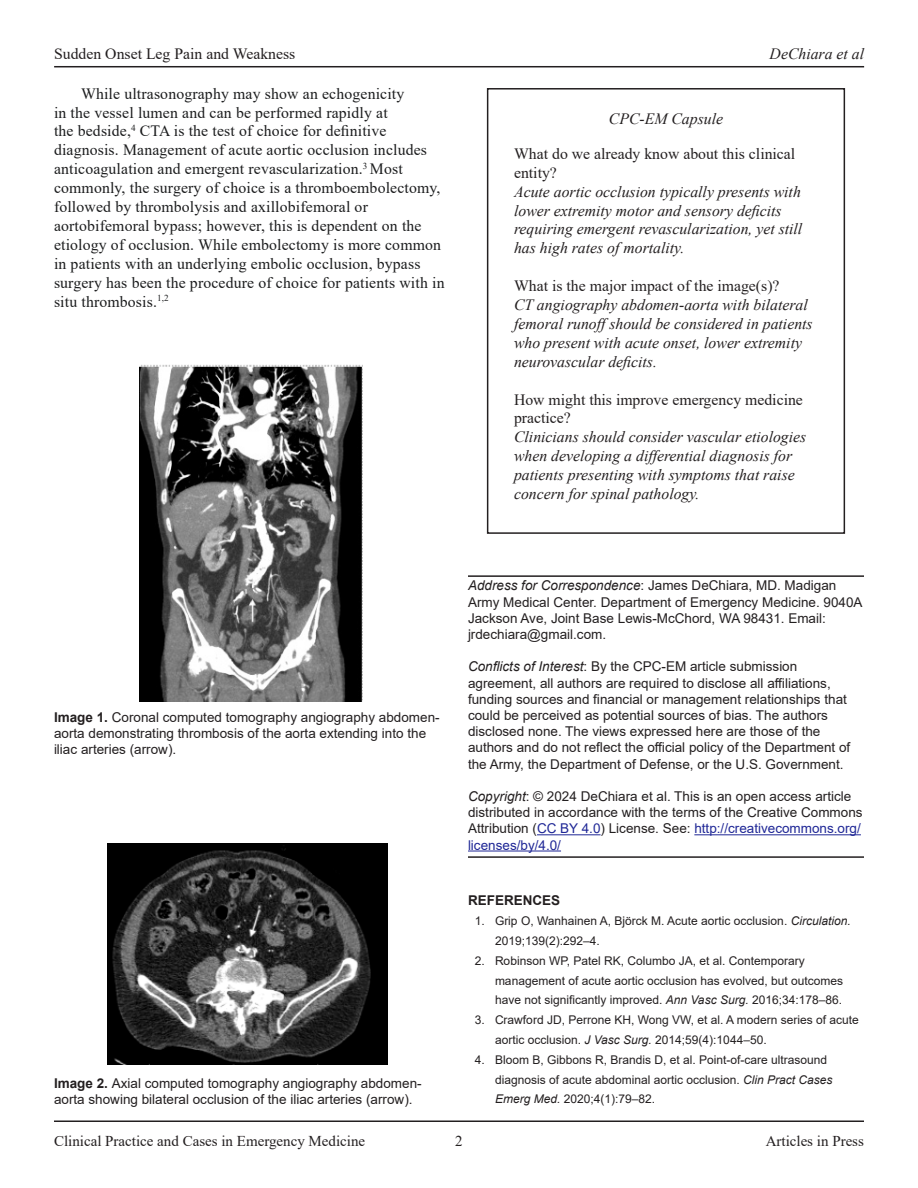
<style>
.page{position:relative;width:918px;height:1188px;background:#fff}
.page>*{position:absolute;margin:0;border:0;box-sizing:border-box;transform-origin:0 0}
.t1{font:15.75px/18.9px "Times New Roman";letter-spacing:.01em;color:#1c1d1e}
.Capsule_Summary_answer{font:italic 15.75px/18.9px "Times New Roman";color:#231f20}
.Capsule_Summary_answer-2{font:15.75px/18.9px "Times New Roman";color:#231f20}
.Body_Text__15{font:italic 15.75px "Times New Roman";color:#231f20}
.t2{font:15px "Times New Roman";color:#231f20}
.t3{font:13.5px/16.2px "Arial";color:#231f20}
.t4{font:700 13.5px "Arial";color:#231f20}
.t5{font:12px/19.8px "Arial";color:#231f20}
.s1{font-weight:700}
.s2{font-style:italic}
.s3{color:#1f2796}
</style>
<div class="page">
<hr style="left:54px;top:1120px;width:810px;height:2px;background:#231f20">
<hr style="left:54px;top:66px;width:810px;height:1px;background:#231f20">
<div style="left:487px;top:88px;width:358px;height:446px;border:2px solid #231f20"></div>
<img style="left:139px;top:364px;width:224px;height:337px">
<img style="left:107px;top:844px;width:280px;height:221px">
<hr style="left:468px;top:575px;width:396px;height:2px;background:#231f20">
<hr style="left:537px;top:834px;width:64px;height:1px;background:#1f2796">
<hr style="left:694px;top:834px;width:167px;height:1px;background:#1f2796">
<hr style="left:468px;top:856px;width:396px;height:2px;background:#231f20">
<hr style="left:468px;top:851px;width:93px;height:1px;background:#1f2796">
<p class="Capsule_Summary_answer-2" style="left:54px;top:44px;width:243px">Sudden Onset Leg Pain and Weakness</p>
<p class="Capsule_Summary_answer" style="left:770px;top:44px;width:96px">DeChiara et al</p>
<p class="t1" style="left:54px;top:83px;width:392px;text-indent:27px">While ultrasonography may show an echogenicity<br>in the vessel lumen and can be performed rapidly at<br>the bedside,<sup>4</sup> CTA is the test of choice for definitive diagnosis. Management of acute aortic occlusion includes anticoagulation and emergent revascularization.<sup>3</sup> Most commonly, the surgery of choice is a thromboembolectomy, followed by thrombolysis and axillobifemoral or aortobifemoral bypass; however, this is dependent on the etiology of occlusion. While embolectomy is more common in patients with an underlying embolic occlusion, bypass surgery has been the procedure of choice for patients with in situ thrombosis.<sup>1,2</sup></p>
<p class="Body_Text__15" style="left:609px;top:108px;width:116px">CPC-EM Capsule</p>
<p class="Capsule_Summary_answer-2" style="left:514px;top:144px;width:283px">What do we already know about this clinical entity?</p>
<p class="Capsule_Summary_answer" style="left:514px;top:182px;width:290px">Acute aortic occlusion typically presents with lower extremity motor and sensory deficits requiring emergent revascularization, yet still has high rates of mortality.</p>
<p class="Capsule_Summary_answer-2" style="left:514px;top:276px;width:267px">What is the major impact of the image(s)?</p>
<p class="Capsule_Summary_answer" style="left:514px;top:295px;width:300px">CT angiography abdomen-aorta with bilateral femoral runoffshould be considered in patients who present with acute onset, lower extremity neurovascular deficits.</p>
<p class="Capsule_Summary_answer-2" style="left:514px;top:389px;width:290px">How might this improve emergency medicine practice?</p>
<p class="Capsule_Summary_answer" style="left:514px;top:427px;width:294px">Clinicians should consider vascular etiologies when developing a differential diagnosis for patients presenting with symptoms that raise concern for spinal pathology.</p>
<p class="t3" style="left:54px;top:709px;width:387px"><span class="s1">Image 1.</span> Coronal computed tomography angiography abdomen&shy;aorta demonstrating thrombosis of the aorta extending into the iliac arteries (arrow).</p>
<p class="t3" style="left:54px;top:1075px;width:369px"><span class="s1">Image 2.</span> Axial computed tomography angiography abdomen&shy;aorta showing bilateral occlusion of the iliac arteries (arrow).</p>
<p class="t3" style="left:468px;top:577px;width:396px"><span class="s2">Address for Correspondence</span>: James DeChiara, MD. Madigan Army Medical Center. Department of Emergency Medicine. 9040A Jackson Ave, Joint Base Lewis-McChord, WA 98431. Email: jrdechiara@gmail.com.</p>
<p class="t3" style="left:468px;top:658px;width:384px"><span class="s2">Conflicts of Interest</span>: By the CPC-EM article submission agreement, all authors are required to disclose all affiliations, funding sources and financial or management relationships that could be perceived as potential sources of bias. The authors disclosed none. The views expressed here are those of the authors and do not reflect the official policy of the Department of the Army, the Department of Defense, or the U.S. Government.</p>
<p class="t3" style="left:468px;top:788px;width:396px"><span class="s2">Copyright</span>: © 2024 DeChiara et al. This is an open access article distributed in accordance with the terms of the Creative Commons Attribution (<span class="s3">CC BY 4.0</span>) License. See: <span class="s3">http://creativecommons.org/ licenses/by/4.0/</span></p>
<p class="t4" style="left:468px;top:891px;width:94px">REFERENCES</p>
<p class="t5" style="left:495px;top:911px;width:357px;text-indent:-20px">1. Grip O, Wanhainen A, Björck M. Acute aortic occlusion. <span class="s2">Circulation.<br></span>2019;139(2):292–4.</p>
<p class="t5" style="left:495px;top:951px;width:350px;text-indent:-20px">2. Robinson WP, Patel RK, Columbo JA, et al. Contemporary management of acute aortic occlusion has evolved, but outcomes have not significantly improved. <span class="s2">Ann Vasc Surg.</span> 2016;34:178–86.</p>
<p class="t5" style="left:495px;top:1010px;width:365px;text-indent:-20px">3. Crawford JD, Perrone KH, Wong VW, et al. A modern series of acute aortic occlusion. <span class="s2">J Vasc Surg.</span> 2014;59(4):1044–50.</p>
<p class="t5" style="left:495px;top:1050px;width:339px;text-indent:-20px">4. Bloom B, Gibbons R, Brandis D, et al. Point-of-care ultrasound diagnosis of acute abdominal aortic occlusion. <span class="s2">Clin Pract Cases<br>Emerg Med.</span> 2020;4(1):79–82.</p>
<p class="t2" style="left:54px;top:1130px;width:313px">Clinical Practice and Cases in Emergency Medicine</p>
<p class="t2" style="left:455px;top:1130px;width:9px">2</p>
<p class="t2" style="left:766px;top:1130px;width:100px">Articles in Press</p>
</div>
